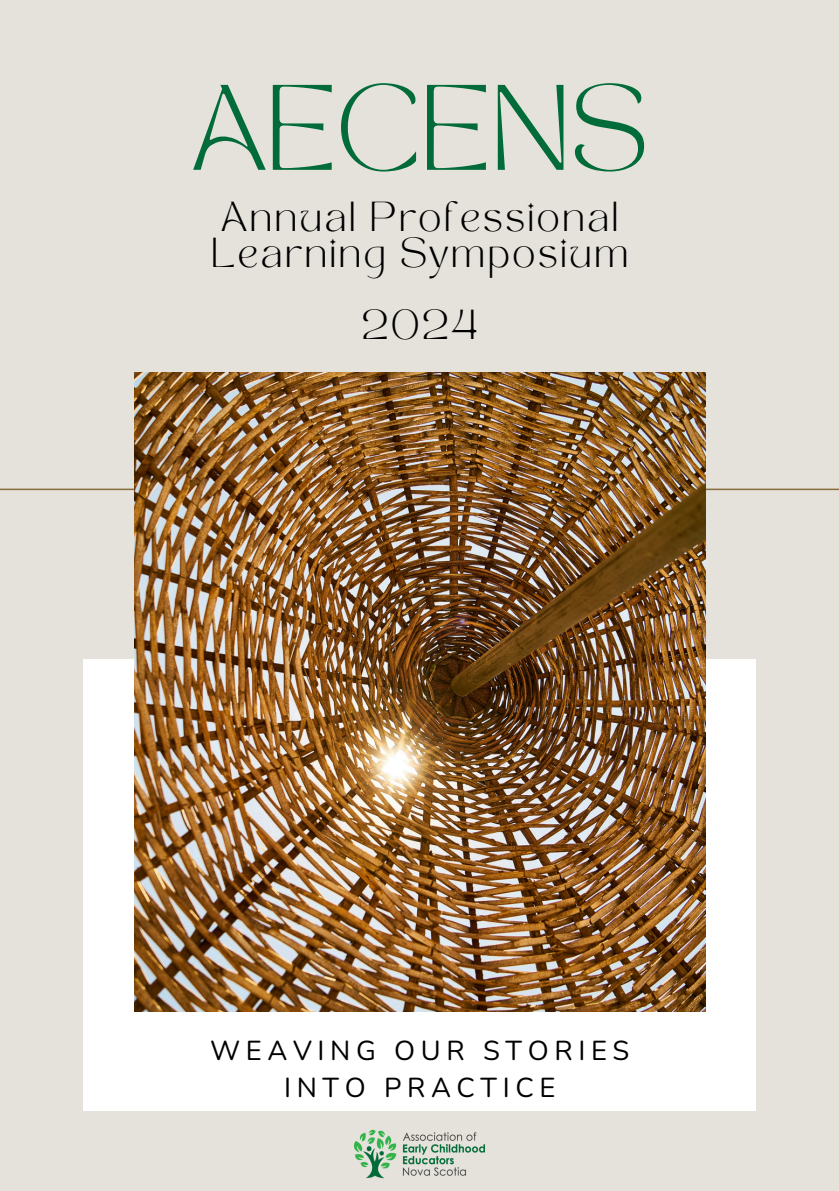
<style>
.page{position:relative;width:839px;height:1191px;background:#fff}
.page>*{position:absolute;margin:0;border:0;box-sizing:border-box;transform-origin:0 0}
.t1{font:85px "TAN MONCHERI Regular";color:#016b39}
.t2{font:29.4px/36px "TAN MONCHERI Regular";letter-spacing:.095em;color:#000001;text-align:center}
.t3{font:27.4px/37.6px "Nunito";letter-spacing:.205em;color:#000001;text-align:center}
</style>
<div class="page">
<div style="left:0;top:0;width:838px;height:1191px;background:#e4e2da"></div>
<div style="left:84px;top:660px;width:671px;height:451px;background:#fff"></div>
<hr style="left:0;top:489px;width:838px;height:1px;background:#896c3c">
<img style="left:135px;top:372px;width:570px;height:639px">
<img style="left:354px;top:1129px;width:131px;height:50px">
<p class="t1" style="left:191px;top:83px;width:458px">AECENS</p>
<h2 class="t2" style="left:211px;top:204px;width:418px">Annual Professional<br>Learning Symposium</h2>
<p class="t2" style="left:362px;top:312px;width:117px">2024</p>
<p class="t3" style="left:210px;top:1032px;width:421px">WEAVING OUR STORIES<br>INTO PRACTICE</p>
</div>
